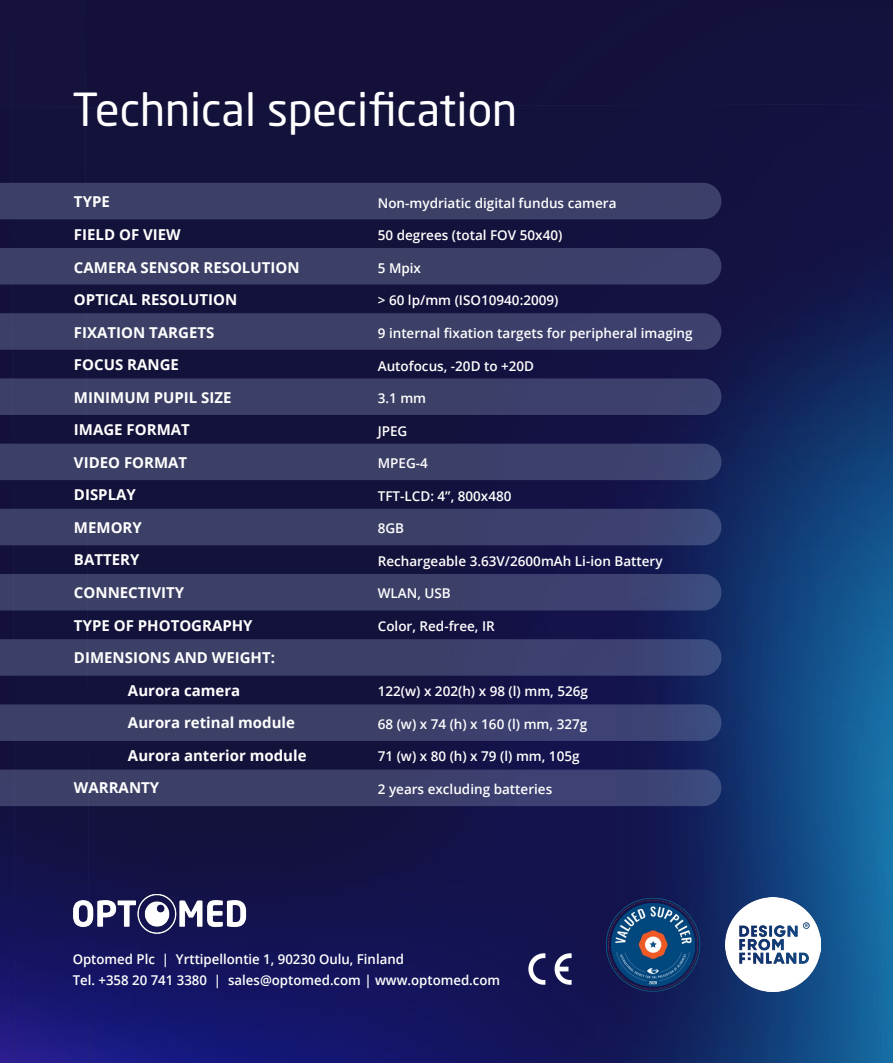
<style>
.page{position:relative;width:893px;height:1063px;background:#fff}
.page>*{position:absolute;margin:0;border:0;box-sizing:border-box;transform-origin:0 0}
.t1{font:45px "Neo Sans Std";color:#fff}
.t2{font:700 15px "Open Sans";color:#fff}
.t3{font:600 13.5px/21px "Open Sans";color:#fff}
</style>
<div class="page">
<div style="left:0;top:0;width:893px;height:108px;background:#13113a"></div>
<img style="left:449px;top:919px;width:444px;height:144px">
<img style="left:85px;top:106px;width:364px;height:957px">
<img style="left:442px;top:104px;width:451px;height:815px">
<img style="left:14px;top:108px;width:76px;height:955px">
<img style="left:0;top:611px;width:16px;height:452px">
<div style="left:0;top:108px;width:14px;height:466px;background:#13113a"></div>
<div style="left:0;top:183px;width:721px;height:36px;background:#3c4066"></div>
<svg style="left:0;top:770px;width:721px;height:36px;background:#3c406c"></svg>
<svg style="left:0;top:704px;width:721px;height:37px;background:#3b406a"></svg>
<svg style="left:0;top:639px;width:721px;height:37px;background:#3b406a"></svg>
<svg style="left:0;top:574px;width:721px;height:37px;background:#3b4069"></svg>
<svg style="left:0;top:509px;width:721px;height:36px;background:#3b4069"></svg>
<svg style="left:0;top:444px;width:721px;height:36px;background:#3b4068"></svg>
<div style="left:0;top:378px;width:721px;height:37px;background:#3c4066"></div>
<div style="left:0;top:313px;width:721px;height:37px;background:#3c4066"></div>
<div style="left:0;top:248px;width:721px;height:37px;background:#3c4066"></div>
<img style="left:73px;top:894px;width:174px;height:40px">
<svg style="left:515px;top:944px;width:70px;height:43px;background:#37376b"></svg>
<img style="left:726px;top:897px;width:94px;height:95px">
<img style="left:605px;top:897px;width:96px;height:95px">
<h1 class="t1" style="left:72px;top:82px;width:446px">Technical specification</h1>
<p class="t2" style="left:74px;top:191px;width:37px">TYPE</p>
<p class="t2" style="left:74px;top:224px;width:108px">FIELD OF VIEW</p>
<p class="t2" style="left:74px;top:256px;width:227px">CAMERA SENSOR RESOLUTION</p>
<p class="t2" style="left:74px;top:289px;width:165px">OPTICAL RESOLUTION</p>
<p class="t2" style="left:74px;top:322px;width:142px">FIXATION TARGETS</p>
<p class="t2" style="left:74px;top:354px;width:106px">FOCUS RANGE</p>
<p class="t2" style="left:74px;top:387px;width:159px">MINIMUM PUPIL SIZE</p>
<p class="t2" style="left:74px;top:419px;width:117px">IMAGE FORMAT</p>
<p class="t2" style="left:74px;top:452px;width:115px">VIDEO FORMAT</p>
<p class="t2" style="left:74px;top:484px;width:63px">DISPLAY</p>
<p class="t2" style="left:74px;top:517px;width:69px">MEMORY</p>
<p class="t2" style="left:74px;top:549px;width:67px">BATTERY</p>
<p class="t2" style="left:74px;top:582px;width:112px">CONNECTIVITY</p>
<p class="t2" style="left:74px;top:615px;width:180px">TYPE OF PHOTOGRAPHY</p>
<p class="t2" style="left:74px;top:647px;width:203px">DIMENSIONS AND WEIGHT:</p>
<p class="t2" style="left:128px;top:680px;width:114px">Aurora camera</p>
<p class="t2" style="left:128px;top:712px;width:169px">Aurora retinal module</p>
<p class="t2" style="left:128px;top:745px;width:180px">Aurora anterior module</p>
<p class="t2" style="left:74px;top:777px;width:87px">WARRANTY</p>
<p class="t3" style="left:378px;top:192px;width:240px">Non-mydriatic digital fundus camera</p>
<p class="t3" style="left:378px;top:225px;width:186px">50 degrees (total FOV 50x40)</p>
<p class="t3" style="left:378px;top:257px;width:45px">5 Mpix</p>
<p class="t3" style="left:378px;top:290px;width:182px">&gt; 60 lp/mm (ISO10940:2009)</p>
<p class="t3" style="left:378px;top:322px;width:316px">9 internal fixation targets for peripheral imaging</p>
<p class="t3" style="left:378px;top:355px;width:158px">Autofocus, -20D to +20D</p>
<p class="t3" style="left:378px;top:387px;width:50px">3.1 mm</p>
<p class="t3" style="left:378px;top:420px;width:31px">JPEG</p>
<p class="t3" style="left:378px;top:452px;width:52px">MPEG-4</p>
<p class="t3" style="left:378px;top:485px;width:135px">TFT-LCD: 4”, 800x480</p>
<p class="t3" style="left:378px;top:518px;width:28px">8GB</p>
<p class="t3" style="left:378px;top:550px;width:286px">Rechargeable 3.63V/2600mAh Li-ion Battery</p>
<p class="t3" style="left:378px;top:583px;width:75px">WLAN, USB</p>
<p class="t3" style="left:378px;top:615px;width:119px">Color, Red-free, IR</p>
<p class="t3" style="left:378px;top:680px;width:212px">122(w) x 202(h) x 98 (l) mm, 526g</p>
<p class="t3" style="left:378px;top:713px;width:211px">68 (w) x 74 (h) x 160 (l) mm, 327g</p>
<p class="t3" style="left:378px;top:745px;width:203px">71 (w) x 80 (h) x 79 (l) mm, 105g</p>
<p class="t3" style="left:378px;top:778px;width:176px">2 years excluding batteries</p>
<p class="t3" style="left:73px;top:948px;width:429px">Optomed Plc | Yrttipellontie 1, 90230 Oulu, Finland<br>Tel. +358 20 741 3380 | sales@optomed.com | www.optomed.com</p>
</div>
